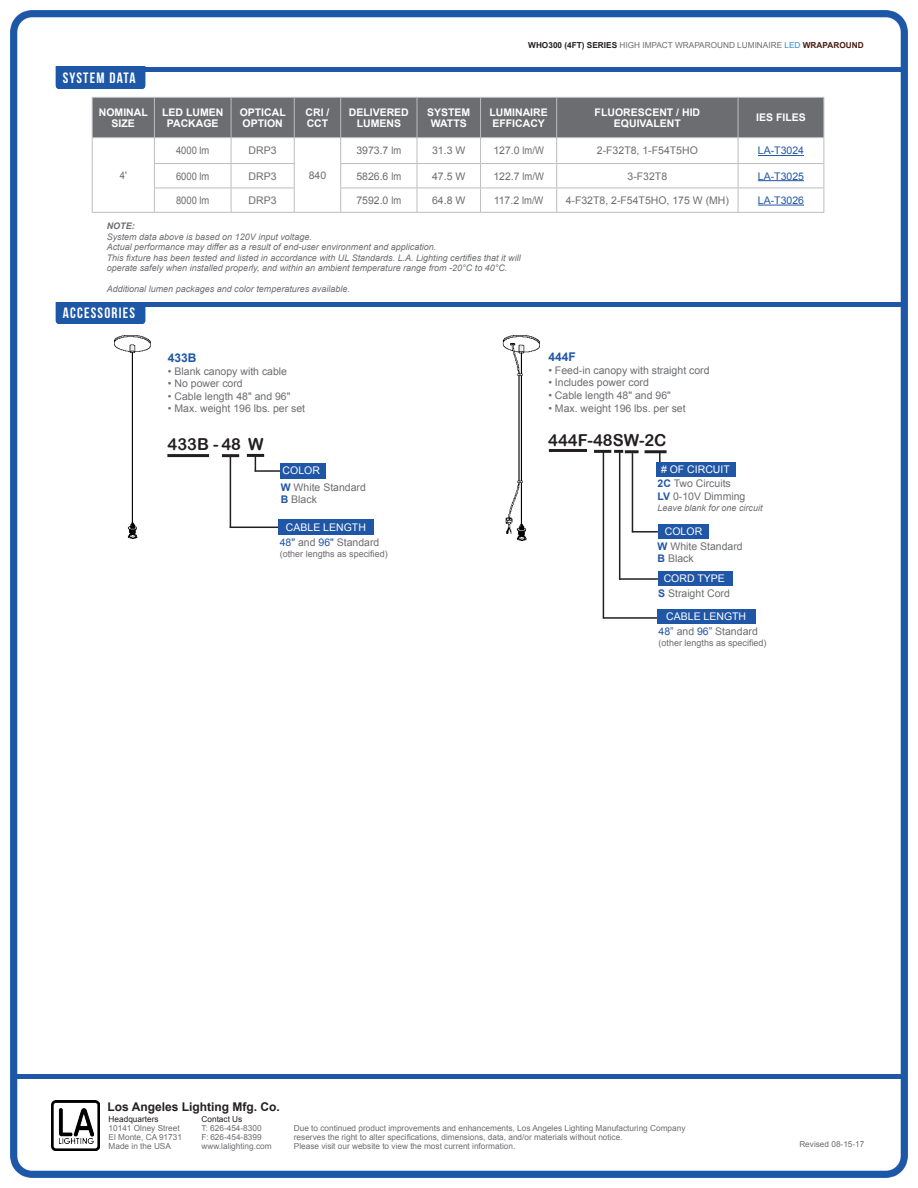
<style>
.page{position:relative;width:918px;height:1188px;background:#fff}
.page>*{position:absolute;margin:0;border:0;box-sizing:border-box;transform-origin:0 0}
.t1{font:16.5px "Arial Rounded MT Bold";color:#231f20}
.t2{font:15px "Bebas Neue";letter-spacing:.08em;color:#fff}
.t3{font:700 12px "Arial";color:#231f20}
.t4{font:700 12px "Arial";color:#2056a6}
.t5{font:10.5px "Arial";color:#6c6d70}
.t6{font:700 10.5px/10.5px "Arial";color:#fff;text-align:center}
.t7{font:10.5px "Arial";color:#fff}
.t8{font:10.5px "Arial";color:#2056a6}
.t9{font:10.5px "Arial";color:#6c6d70;scale:.89 1}
.t10{font:italic 9px/10.5px "Arial";color:#6c6d70}
.t11{font:9px "Arial";color:#6c6d70}
.t12{font:8.25px/9px "Arial";color:#6c6d70}
.t13{font:8.25px "Arial";color:#231f20}
.s1{font-weight:700;color:#231f20}
.s2{color:#2890c8}
.s3{font-weight:700;color:#471c11}
.s4{font-weight:700}
.s5{font-weight:700;color:#2056a6}
.s6{color:#2056a6}
</style>
<div class="page">
<img style="left:10px;top:10px;width:898px;height:1168px">
<hr style="left:14px;top:1075px;width:890px;height:4px;background:#2056a6">
<div style="left:55px;top:67px;width:91px;height:21px;background:#1d57a7"></div>
<hr style="left:64px;top:67px;width:840px;height:4px;background:#2056a6">
<hr style="left:341px;top:212px;width:76px;height:1px;background:#bcbdc0">
<hr style="left:417px;top:212px;width:64px;height:1px;background:#bcbdc0">
<hr style="left:481px;top:212px;width:76px;height:1px;background:#bcbdc0">
<hr style="left:557px;top:212px;width:181px;height:1px;background:#bcbdc0">
<hr style="left:738px;top:212px;width:86px;height:1px;background:#bcbdc0">
<svg style="left:92px;top:97px;width:733px;height:115px"></svg>
<hr style="left:92px;top:212px;width:62px;height:1px;background:#bcbdc0">
<hr style="left:294px;top:212px;width:47px;height:1px;background:#bcbdc0">
<hr style="left:154px;top:188px;width:77px;height:1px;background:#bcbdc0">
<hr style="left:231px;top:188px;width:64px;height:1px;background:#bcbdc0">
<hr style="left:154px;top:212px;width:77px;height:1px;background:#bcbdc0">
<hr style="left:231px;top:212px;width:63px;height:1px;background:#bcbdc0">
<hr style="left:758px;top:155px;width:46px;height:1px;background:#2056a6">
<hr style="left:758px;top:180px;width:46px;height:1px;background:#2056a6">
<hr style="left:758px;top:205px;width:46px;height:1px;background:#2056a6">
<div style="left:55px;top:302px;width:91px;height:22px;background:#1d57a7"></div>
<div style="left:59px;top:302px;width:845px;height:5px;background:#2056a6"></div>
<img style="left:497px;top:336px;width:42px;height:205px">
<img style="left:114px;top:335px;width:45px;height:204px">
<hr style="left:632px;top:453px;width:1px;height:79px;background:#231f20">
<hr style="left:632px;top:531px;width:26px;height:2px;background:#231f20">
<hr style="left:549px;top:449px;width:38px;height:3px;background:#231f20">
<hr style="left:594px;top:450px;width:17px;height:3px;background:#231f20">
<svg style="left:614px;top:450px;width:9px;height:3px"></svg>
<hr style="left:625px;top:450px;width:14px;height:3px;background:#231f20">
<hr style="left:619px;top:453px;width:1px;height:127px;background:#231f20">
<hr style="left:619px;top:578px;width:39px;height:2px;background:#231f20">
<hr style="left:603px;top:451px;width:1px;height:168px;background:#231f20">
<hr style="left:604px;top:617px;width:54px;height:2px;background:#231f20">
<hr style="left:167px;top:454px;width:42px;height:3px;background:#231f20">
<hr style="left:222px;top:454px;width:17px;height:3px;background:#231f20">
<hr style="left:230px;top:456px;width:1px;height:72px;background:#231f20">
<hr style="left:230px;top:527px;width:50px;height:1px;background:#231f20">
<div style="left:658px;top:524px;width:51px;height:15px;background:#2056a6"></div>
<div style="left:658px;top:571px;width:74px;height:15px;background:#2056a6"></div>
<div style="left:658px;top:610px;width:98px;height:14px;background:#2056a6"></div>
<div style="left:279px;top:519px;width:95px;height:16px;background:#2056a6"></div>
<hr style="left:247px;top:454px;width:17px;height:3px;background:#231f20">
<svg style="left:255px;top:457px;width:1px;height:13px"></svg>
<hr style="left:255px;top:470px;width:25px;height:2px;background:#231f20">
<div style="left:280px;top:463px;width:45px;height:15px;background:#2056a6"></div>
<hr style="left:645px;top:450px;width:22px;height:3px;background:#231f20">
<svg style="left:659px;top:453px;width:2px;height:9px"></svg>
<div style="left:657px;top:462px;width:79px;height:15px;background:#2056a6"></div>
<img style="left:52px;top:1100px;width:48px;height:50px">
<p class="t12" style="left:528px;top:41px;width:337px"><span class="s1">WHO300 (4FT) SERIES</span> HIGH IMPACT WRAPAROUND LUMINAIRE <span class="s2">LED</span> <span class="s3">WRAPAROUND</span></p>
<p class="t2" style="left:63px;top:69px;width:74px">SYSTEM DATA</p>
<p class="t6" style="left:99px;top:108px;width:50px">NOMINAL<br>SIZE</p>
<p class="t6" style="left:162px;top:108px;width:63px">LED LUMEN<br>PACKAGE</p>
<p class="t6" style="left:240px;top:108px;width:48px;text-align:left">OPTICAL<br>OPTION</p>
<p class="t6" style="left:306px;top:108px;width:25px;text-align:left">CRI /<br>CCT</p>
<p class="t6" style="left:349px;top:108px;width:62px">DELIVERED<br>LUMENS</p>
<p class="t6" style="left:427px;top:108px;width:45px">SYSTEM<br>WATTS</p>
<p class="t6" style="left:489px;top:108px;width:60px;text-align:left">LUMINAIRE<br>EFFICACY</p>
<p class="t6" style="left:595px;top:108px;width:107px">FLUORESCENT / HID</p>
<p class="t6" style="left:614px;top:118px;width:68px">EQUIVALENT</p>
<p class="t6" style="left:756px;top:113px;width:51px">IES FILES</p>
<p class="t9" style="left:120px;top:168px;width:9px">4'</p>
<p class="t9" style="left:176px;top:144px;width:39px">4000 lm</p>
<p class="t5" style="left:249px;top:144px;width:30px">DRP3</p>
<p class="t5" style="left:356px;top:144px;width:46px">3973.7 lm</p>
<p class="t5" style="left:432px;top:144px;width:35px">31.3 W</p>
<p class="t5" style="left:493px;top:144px;width:52px">127.0 lm/W</p>
<p class="t5" style="left:597px;top:144px;width:102px">2-F32T8, 1-F54T5HO</p>
<p class="t8" style="left:758px;top:144px;width:48px">LA-T3024</p>
<p class="t5" style="left:309px;top:168px;width:19px">840</p>
<p class="t9" style="left:176px;top:169px;width:39px">6000 lm</p>
<p class="t5" style="left:249px;top:169px;width:30px">DRP3</p>
<p class="t5" style="left:356px;top:169px;width:46px">5826.6 lm</p>
<p class="t5" style="left:432px;top:169px;width:35px">47.5 W</p>
<p class="t5" style="left:493px;top:169px;width:52px">122.7 lm/W</p>
<p class="t5" style="left:628px;top:169px;width:41px">3-F32T8</p>
<p class="t8" style="left:758px;top:169px;width:48px">LA-T3025</p>
<p class="t9" style="left:176px;top:193px;width:39px">8000 lm</p>
<p class="t5" style="left:249px;top:193px;width:30px">DRP3</p>
<p class="t5" style="left:356px;top:193px;width:46px">7592.0 lm</p>
<p class="t5" style="left:432px;top:193px;width:35px">64.8 W</p>
<p class="t5" style="left:494px;top:193px;width:51px">117.2 lm/W</p>
<p class="t5" style="left:566px;top:193px;width:165px">4-F32T8, 2-F54T5HO, 175 W (MH)</p>
<p class="t8" style="left:758px;top:193px;width:48px">LA-T3026</p>
<p class="t10" style="left:107px;top:221px;width:207px"><span class="s4">NOTE:<br></span>System data above is based on 120V input voltage.</p>
<p class="t10" style="left:107px;top:242px;width:331px">Actual performance may differ as a result of end-user environment and application.</p>
<p class="t10" style="left:107px;top:252px;width:416px">This fixture has been tested and listed in accordance with UL Standards. L.A. Lighting certifies that it will operate safely when installed properly, and within an ambient temperature range from -20°C to 40°C.</p>
<p class="t10" style="left:107px;top:284px;width:245px">Additional lumen packages and color temperatures available.</p>
<p class="t2" style="left:63px;top:305px;width:74px">ACCESSORIES</p>
<p class="t4" style="left:168px;top:350px;width:30px">433B</p>
<p class="t5" style="left:168px;top:364px;width:121px">• Blank canopy with cable</p>
<p class="t5" style="left:168px;top:377px;width:76px">• No power cord</p>
<p class="t5" style="left:168px;top:389px;width:124px">• Cable length 48" and 96"</p>
<p class="t5" style="left:168px;top:402px;width:139px">• Max. weight 196 lbs. per set</p>
<p class="t1" style="left:168px;top:434px;width:98px">433B - 48 W</p>
<p class="t4" style="left:548px;top:349px;width:29px">444F</p>
<p class="t5" style="left:548px;top:363px;width:163px">• Feed-in canopy with straight cord</p>
<p class="t5" style="left:548px;top:376px;width:102px">• Includes power cord</p>
<p class="t5" style="left:548px;top:389px;width:124px">• Cable length 48" and 96"</p>
<p class="t5" style="left:548px;top:401px;width:139px">• Max. weight 196 lbs. per set</p>
<p class="t1" style="left:548px;top:430px;width:120px">444F-48SW-2C</p>
<p class="t7" style="left:283px;top:464px;width:39px">COLOR</p>
<p class="t7" style="left:661px;top:463px;width:70px"># OF CIRCUIT</p>
<p class="t5" style="left:658px;top:477px;width:75px"><span class="s5">2C</span> Two Circuits</p>
<p class="t5" style="left:658px;top:489px;width:89px"><span class="s5">LV</span> 0-10V Dimming</p>
<p class="t10" style="left:658px;top:502px;width:107px">Leave blank for one circuit</p>
<p class="t5" style="left:281px;top:480px;width:87px"><span class="s5">W</span> White Standard</p>
<p class="t5" style="left:281px;top:493px;width:38px"><span class="s5">B</span> Black</p>
<p class="t7" style="left:286px;top:520px;width:81px">CABLE LENGTH</p>
<p class="t5" style="left:280px;top:535px;width:101px"><span class="s6">48"</span> and <span class="s6">96"</span> Standard</p>
<p class="t11" style="left:280px;top:547px;width:110px">(other lengths as specified)</p>
<p class="t7" style="left:665px;top:525px;width:39px">COLOR</p>
<p class="t7" style="left:664px;top:572px;width:63px">CORD TYPE</p>
<p class="t7" style="left:666px;top:610px;width:81px">CABLE LENGTH</p>
<p class="t5" style="left:658px;top:539px;width:87px"><span class="s5">W</span> White Standard</p>
<p class="t5" style="left:658px;top:552px;width:38px"><span class="s5">B</span> Black</p>
<p class="t5" style="left:658px;top:586px;width:73px"><span class="s5">S</span> Straight Cord</p>
<p class="t5" style="left:659px;top:624px;width:101px"><span class="s6">48”</span> and <span class="s6">96”</span> Standard</p>
<p class="t11" style="left:659px;top:636px;width:110px">(other lengths as specified)</p>
<p class="t3" style="left:108px;top:1099px;width:174px">Los Angeles Lighting Mfg. Co.</p>
<p class="t13" style="left:109px;top:1114px;width:51px">Headquarters</p>
<p class="t12" style="left:109px;top:1124px;width:73px">10141 Olney Street</p>
<p class="t12" style="left:109px;top:1133px;width:75px">El Monte, CA 91731</p>
<p class="t12" style="left:109px;top:1142px;width:64px">Made in the USA</p>
<p class="t13" style="left:202px;top:1114px;width:42px">Contact Us</p>
<p class="t12" style="left:202px;top:1124px;width:62px">T: 626-454-8300</p>
<p class="t12" style="left:202px;top:1133px;width:62px">F: 626-454-8399</p>
<p class="t12" style="left:202px;top:1142px;width:72px">www.lalighting.com</p>
<p class="t12" style="left:294px;top:1124px;width:393px">Due to continued product improvements and enhancements, Los Angeles Lighting Manufacturing Company reserves the right to alter specifications, dimensions, data, and/or materials without notice.</p>
<p class="t12" style="left:294px;top:1142px;width:223px">Please visit our website to view the most current information.</p>
<p class="t12" style="left:799px;top:1139px;width:67px">Revised 08-15-17</p>
</div>
